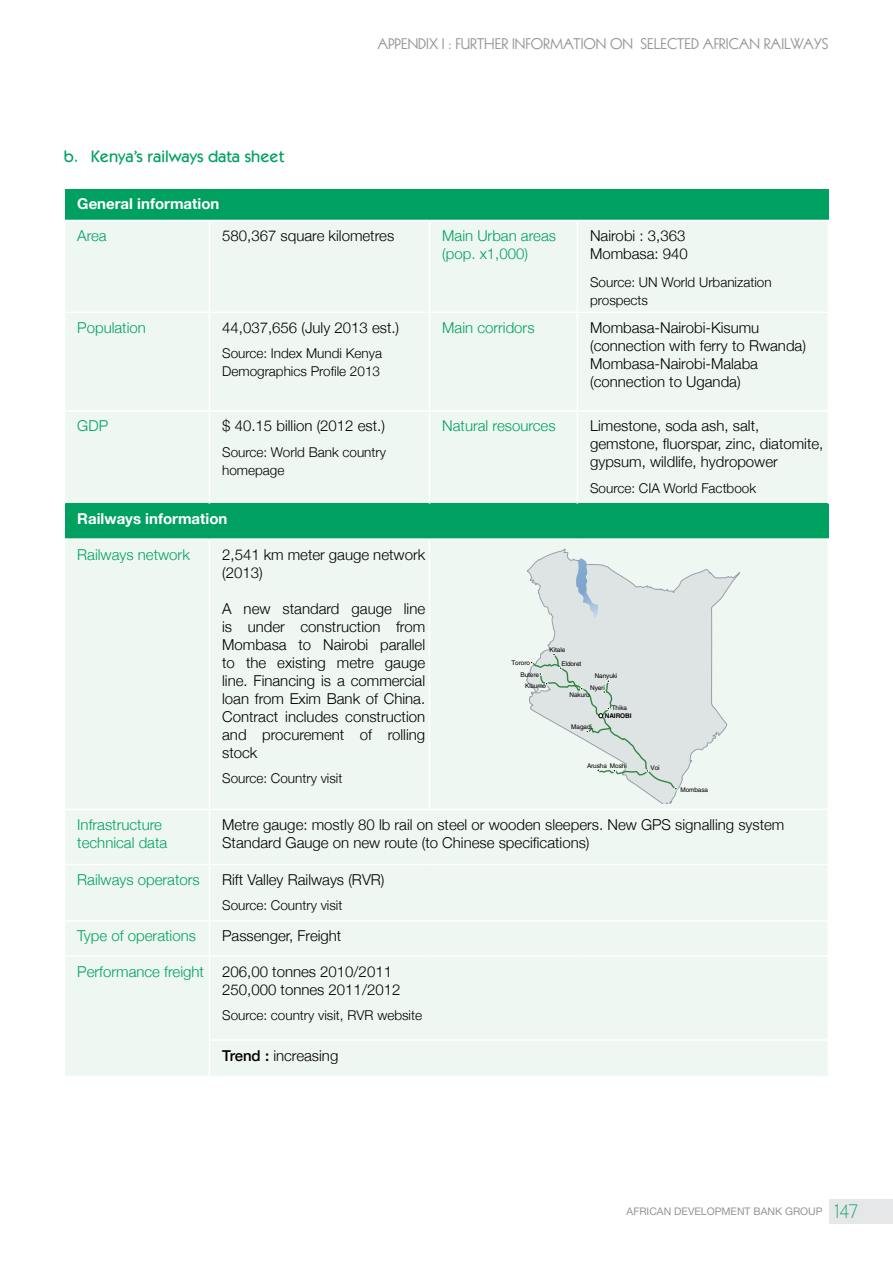
<style>
.page{position:relative;width:893px;height:1263px;background:#fff}
.page>*{position:absolute;margin:0;border:0;box-sizing:border-box;transform-origin:0 0}
.t1{font:500 16.5px "Itc Kabel";color:#00a160}
.t2{font:300 15px/18px "Helvetica Neue";color:#000}
.t3{font:300 15px/18px "Helvetica Neue";color:#00a160}
.t4{font:15px "Kabel";color:#939598}
.t5{font:700 15px "Helvetica Neue";color:#fff}
.t6{font:300 13.5px/18px "Helvetica Neue";color:#000}
.t7{font:10.5px "Helvetica Neue LT Std";color:#939598}
.t8{font:6.45px "Helvetica LT Std";letter-spacing:-.015em;color:#000}
.t9{font:700 6.45px "Helvetica LT Std";letter-spacing:-.015em;color:#000}
.s1{color:#00a160}
.s2{font-weight:500}
.s3{font-family:"Kabel";font-weight:300;font-size:21px;color:#00a160}
</style>
<div class="page">
<div style="left:829px;top:1199px;width:64px;height:25px;background:#e6e7e8"></div>
<div style="left:65px;top:189px;width:763px;height:31px;background:#00a160"></div>
<div style="left:65px;top:221px;width:763px;height:855px;background:#eff7f2"></div>
<div style="left:65px;top:504px;width:763px;height:35px;background:#00a160"></div>
<hr style="left:209px;top:221px;width:1px;height:91px;background:#fff">
<hr style="left:429px;top:221px;width:1px;height:91px;background:#fff">
<hr style="left:577px;top:221px;width:1px;height:91px;background:#fff">
<hr style="left:64px;top:312px;width:145px;height:1px;background:#fff">
<hr style="left:209px;top:312px;width:220px;height:1px;background:#fff">
<hr style="left:209px;top:313px;width:1px;height:97px;background:#fff">
<hr style="left:429px;top:312px;width:148px;height:1px;background:#fff">
<hr style="left:429px;top:313px;width:1px;height:97px;background:#fff">
<hr style="left:577px;top:312px;width:252px;height:1px;background:#fff">
<hr style="left:577px;top:313px;width:1px;height:97px;background:#fff">
<hr style="left:64px;top:410px;width:145px;height:2px;background:#fff">
<hr style="left:209px;top:410px;width:220px;height:2px;background:#fff">
<hr style="left:209px;top:412px;width:1px;height:92px;background:#fff">
<hr style="left:429px;top:410px;width:148px;height:2px;background:#fff">
<hr style="left:429px;top:412px;width:1px;height:92px;background:#fff">
<hr style="left:577px;top:410px;width:252px;height:2px;background:#fff">
<hr style="left:577px;top:412px;width:1px;height:92px;background:#fff">
<hr style="left:209px;top:540px;width:1px;height:268px;background:#fff">
<hr style="left:429px;top:540px;width:1px;height:268px;background:#fff">
<hr style="left:64px;top:808px;width:145px;height:2px;background:#fff">
<hr style="left:209px;top:808px;width:220px;height:2px;background:#fff">
<hr style="left:209px;top:810px;width:1px;height:54px;background:#fff">
<hr style="left:429px;top:808px;width:148px;height:2px;background:#fff">
<hr style="left:577px;top:808px;width:252px;height:2px;background:#fff">
<hr style="left:64px;top:864px;width:145px;height:1px;background:#fff">
<hr style="left:209px;top:864px;width:220px;height:1px;background:#fff">
<hr style="left:209px;top:865px;width:1px;height:55px;background:#fff">
<hr style="left:429px;top:864px;width:148px;height:1px;background:#fff">
<hr style="left:577px;top:864px;width:252px;height:1px;background:#fff">
<hr style="left:64px;top:920px;width:145px;height:2px;background:#fff">
<hr style="left:209px;top:920px;width:220px;height:2px;background:#fff">
<hr style="left:209px;top:922px;width:1px;height:33px;background:#fff">
<hr style="left:429px;top:920px;width:148px;height:2px;background:#fff">
<hr style="left:577px;top:920px;width:252px;height:2px;background:#fff">
<hr style="left:64px;top:955px;width:145px;height:2px;background:#fff">
<hr style="left:209px;top:955px;width:220px;height:2px;background:#fff">
<hr style="left:209px;top:957px;width:1px;height:82px;background:#fff">
<hr style="left:429px;top:955px;width:148px;height:2px;background:#fff">
<hr style="left:577px;top:955px;width:252px;height:2px;background:#fff">
<hr style="left:209px;top:1039px;width:220px;height:2px;background:#fff">
<hr style="left:209px;top:1041px;width:1px;height:35px;background:#fff">
<hr style="left:429px;top:1039px;width:148px;height:2px;background:#fff">
<hr style="left:577px;top:1039px;width:252px;height:2px;background:#fff">
<hr style="left:64px;top:538px;width:145px;height:2px;background:#fff">
<hr style="left:209px;top:538px;width:220px;height:2px;background:#fff">
<hr style="left:429px;top:538px;width:148px;height:2px;background:#fff">
<hr style="left:577px;top:538px;width:252px;height:2px;background:#fff">
<svg style="left:526px;top:549px;width:214px;height:254px"></svg>
<svg style="left:576px;top:558px;width:23px;height:60px"></svg>
<svg style="left:530px;top:652px;width:148px;height:138px"></svg>
<p class="t4" style="left:377px;top:35px;width:453px">APPENDIX : FURTHER IN ORM TION ON SELECTED A RIC N R ILW YS</p>
<p class="t1" style="left:64px;top:146px;width:222px">b. Kenya’s railways data sheet</p>
<p class="t5" style="left:77px;top:192px;width:144px">General information</p>
<p class="t3" style="left:77px;top:226px;width:31px">Area</p>
<p class="t2" style="left:222px;top:226px;width:174px">580,367 square kilometres</p>
<p class="t3" style="left:442px;top:226px;width:115px">Main Urban areas (pop. x1,000)</p>
<p class="t2" style="left:590px;top:226px;width:99px">Nairobi : 3,363<br>Mombasa: 940</p>
<p class="t6" style="left:590px;top:273px;width:183px">Source: UN World Urbanization prospects</p>
<p class="t3" style="left:77px;top:317px;width:70px">Population</p>
<p class="t2" style="left:222px;top:317px;width:179px">44,037,656 (July 2013 est.)</p>
<p class="t6" style="left:222px;top:343px;width:161px">Source: Index Mundi Kenya<br>Demographics Profile 2013</p>
<p class="t3" style="left:442px;top:317px;width:94px">Main corridors</p>
<p class="t2" style="left:590px;top:317px;width:217px">Mombasa-Nairobi-Kisumu (connection with ferry to Rwanda)<br>Mombasa-Nairobi-Malaba (connection to Uganda)</p>
<p class="t3" style="left:77px;top:416px;width:32px">GDP</p>
<p class="t2" style="left:222px;top:416px;width:164px">$ 40.15 billion (2012 est.)</p>
<p class="t6" style="left:222px;top:442px;width:165px">Source: World Bank country homepage</p>
<p class="t5" style="left:77px;top:507px;width:152px">Railways information</p>
<p class="t3" style="left:77px;top:544px;width:114px">Railways network</p>
<p class="t2" style="left:222px;top:544px;width:205px">2,541 km meter gauge network (2013)</p>
<p class="t2" style="left:222px;top:598px;width:205px;text-align:justify">A new standard gauge line is under construction from Mombasa to Nairobi parallel to the existing metre gauge line. Financing is a commercial loan from Exim Bank of China.<br>Contract includes construction and procurement of rolling stock</p>
<p class="t6" style="left:222px;top:768px;width:122px">Source: Country visit</p>
<p class="t3" style="left:442px;top:416px;width:115px">Natural resources</p>
<p class="t2" style="left:590px;top:416px;width:235px">Limestone, soda ash, salt, gemstone, fluorspar, zinc, diatomite, gypsum, wildlife, hydropower</p>
<p class="t6" style="left:590px;top:478px;width:168px">Source: CIA World Factbook</p>
<p class="t8" style="left:550px;top:646px;width:17px">Kitale</p>
<p class="t8" style="left:511px;top:659px;width:20px">Tororo</p>
<p class="t8" style="left:561px;top:659px;width:21px">Eldoret</p>
<p class="t8" style="left:520px;top:671px;width:20px">Butere</p>
<p class="t8" style="left:595px;top:672px;width:24px">Nanyuki</p>
<p class="t8" style="left:525px;top:682px;width:23px">Kisumo</p>
<p class="t8" style="left:590px;top:684px;width:16px">Nyeri</p>
<p class="t8" style="left:569px;top:691px;width:22px">Nakuru</p>
<p class="t8" style="left:571px;top:723px;width:22px">Magadi</p>
<p class="t8" style="left:612px;top:704px;width:17px">Thika</p>
<p class="t9" style="left:605px;top:712px;width:28px">NAIROBI</p>
<p class="t8" style="left:587px;top:762px;width:41px">Arusha Moshi</p>
<p class="t8" style="left:651px;top:764px;width:11px">Voi</p>
<p class="t8" style="left:680px;top:786px;width:29px">Mombasa</p>
<p class="t3" style="left:77px;top:814px;width:92px">Infrastructure technical data</p>
<p class="t2" style="left:222px;top:814px;width:564px">Metre gauge: mostly 80 lb rail on steel or wooden sleepers. New GPS signalling system<br>Standard Gauge on new route (to Chinese specifications)</p>
<p class="t3" style="left:77px;top:869px;width:124px">Railways operators</p>
<p class="t2" style="left:222px;top:869px;width:164px">Rift Valley Railways (RVR)</p>
<p class="t6" style="left:222px;top:896px;width:122px">Source: Country visit</p>
<p class="t3" style="left:77px;top:926px;width:120px">Type of operations</p>
<p class="t2" style="left:222px;top:926px;width:121px">Passenger, Freight</p>
<p class="t2" style="left:222px;top:961px;width:180px;text-indent:-145px"><span class="s1">Performance freight</span> 206,00 tonnes 2010/2011<br>250,000 tonnes 2011/2012</p>
<p class="t6" style="left:222px;top:1005px;width:201px">Source: country visit, RVR website</p>
<p class="t2" style="left:222px;top:1045px;width:118px"><span class="s2">Trend :</span> increasing</p>
<p class="t7" style="left:627px;top:1205px;width:233px">AFRIC N DEVELOPMENT B NK GROUP <span class="s3">147</span></p>
</div>
